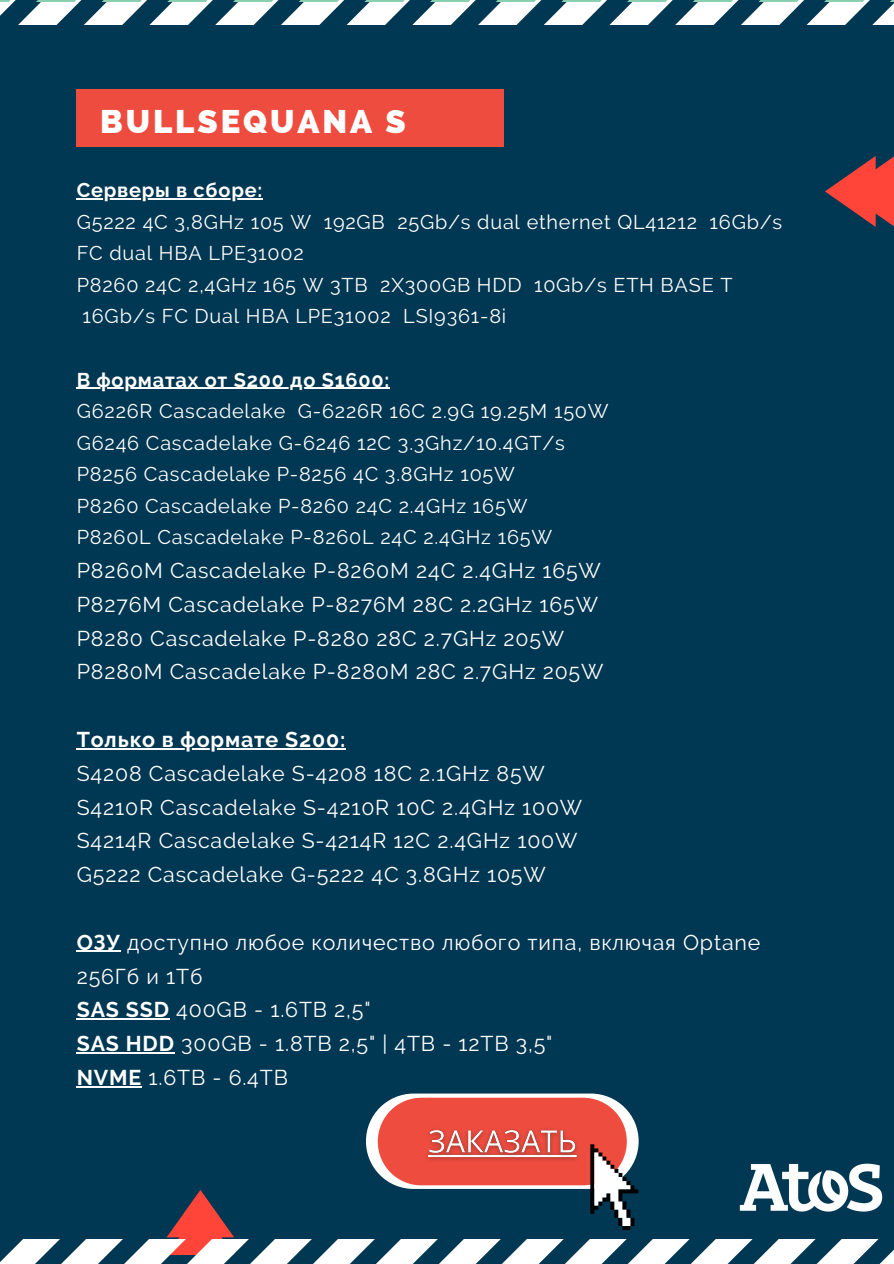
<style>
.page{position:relative;width:894px;height:1264px;background:#fff}
.page>*{position:absolute;margin:0;border:0;box-sizing:border-box;transform-origin:0 0}
.t1{font:800 32.85px "Raleway";letter-spacing:.09em;color:#fff}
.t2{font:21.3px/33.8px "Raleway";letter-spacing:.04em;color:#fff}
.t3{font:700 21.3px "Raleway";letter-spacing:.04em;color:#fff}
.t4{font:19.8px/31.5px "Raleway";letter-spacing:.04em;color:#fff}
.t5{font:700 19.8px "Raleway";letter-spacing:.04em;color:#fff}
.s1{font-weight:700}
</style>
<div class="page">
<div style="left:0;top:0;width:893px;height:1263px;background:#003752"></div>
<hr style="left:77px;top:198px;width:186px;height:1px;background:#fff">
<hr style="left:77px;top:387px;width:313px;height:2px;background:#fff">
<hr style="left:77px;top:748px;width:269px;height:1px;background:#fff">
<hr style="left:77px;top:950px;width:44px;height:2px;background:#fff">
<hr style="left:77px;top:1018px;width:93px;height:1px;background:#fff">
<hr style="left:77px;top:1052px;width:98px;height:1px;background:#fff">
<hr style="left:77px;top:1086px;width:65px;height:1px;background:#fff">
<div style="left:77px;top:89px;width:426px;height:58px;background:#ee4c3f"></div>
<div style="left:366px;top:1093px;width:272px;height:96px;background:#fff;border-radius:48px"></div>
<svg style="left:825px;top:156px;width:68px;height:71px"></svg>
<svg style="left:0;top:0;width:893px;height:25px"></svg>
<div style="left:377px;top:1097px;width:249px;height:88px;background:#ee4c3f;border-radius:44px"></div>
<svg style="left:0;top:1144px;width:893px;height:119px"></svg>
<img style="left:739px;top:1162px;width:143px;height:49px">
<img style="left:420px;top:1129px;width:164px;height:38px">
<p class="t1" style="left:100px;top:102px;width:307px">BULLSEQUANA S</p>
<p class="t5" style="left:77px;top:179px;width:187px">Серверы в сборе:</p>
<p class="t4" style="left:77px;top:206px;width:706px">G5222 4C 3,8GHz 105 W 192GB 25Gb/s dual ethernet QL41212 16Gb/s<br>FC dual HBA LPE31002</p>
<p class="t4" style="left:77px;top:269px;width:657px">P8260 24C 2,4GHz 165 W 3TB 2X300GB HDD 10Gb/s ETH BASE T<br>16Gb/s FC Dual HBA LPE31002 LSI9361-8i</p>
<p class="t5" style="left:77px;top:368px;width:314px">B форматах от S200 до S1600:</p>
<p class="t4" style="left:77px;top:395px;width:533px">G6226R Cascadelake G-6226R 16C 2.9G 19.25M 150W</p>
<p class="t4" style="left:77px;top:427px;width:489px">G6246 Cascadelake G-6246 12C 3.3Ghz/10.4GT/s</p>
<p class="t4" style="left:77px;top:458px;width:439px">P8256 Cascadelake P-8256 4C 3.8GHz 105W</p>
<p class="t4" style="left:77px;top:490px;width:452px">P8260 Cascadelake P-8260 24C 2.4GHz 165W</p>
<p class="t4" style="left:77px;top:521px;width:477px">P8260L Cascadelake P-8260L 24C 2.4GHz 165W</p>
<p class="t2" style="left:77px;top:553px;width:525px">P8260M Cascadelake P-8260M 24C 2.4GHz 165W</p>
<p class="t2" style="left:77px;top:587px;width:523px">P8276M Cascadelake P-8276M 28C 2.2GHz 165W</p>
<p class="t2" style="left:77px;top:621px;width:489px">P8280 Cascadelake P-8280 28C 2.7GHz 205W</p>
<p class="t2" style="left:77px;top:655px;width:528px">P8280M Cascadelake P-8280M 28C 2.7GHz 205W</p>
<p class="t3" style="left:77px;top:727px;width:270px">Toлько в формате S200:</p>
<p class="t2" style="left:77px;top:756px;width:469px">S4208 Cascadelake S-4208 18C 2.1GHz 85W</p>
<p class="t2" style="left:77px;top:790px;width:507px">S4210R Cascadelake S-4210R 10C 2.4GHz 100W</p>
<p class="t2" style="left:77px;top:824px;width:502px">S4214R Cascadelake S-4214R 12C 2.4GHz 100W</p>
<p class="t2" style="left:77px;top:857px;width:470px">G5222 Cascadelake G-5222 4C 3.8GHz 105W</p>
<p class="t2" style="left:77px;top:925px;width:685px"><span class="s1">ОЗУ</span> доступно любое количество любого типа, включая Optane<br>256Гб и 1Тб</p>
<p class="t2" style="left:77px;top:992px;width:295px"><span class="s1">SAS SSD</span> 400GB - 1.6TB 2,5"</p>
<p class="t2" style="left:77px;top:1026px;width:477px"><span class="s1">SAS HDD</span> 300GB - 1.8TB 2,5" | 4TB - 12TB 3,5"</p>
<p class="t2" style="left:77px;top:1060px;width:213px"><span class="s1">NVME</span> 1.6TB - 6.4TB</p>
</div>
